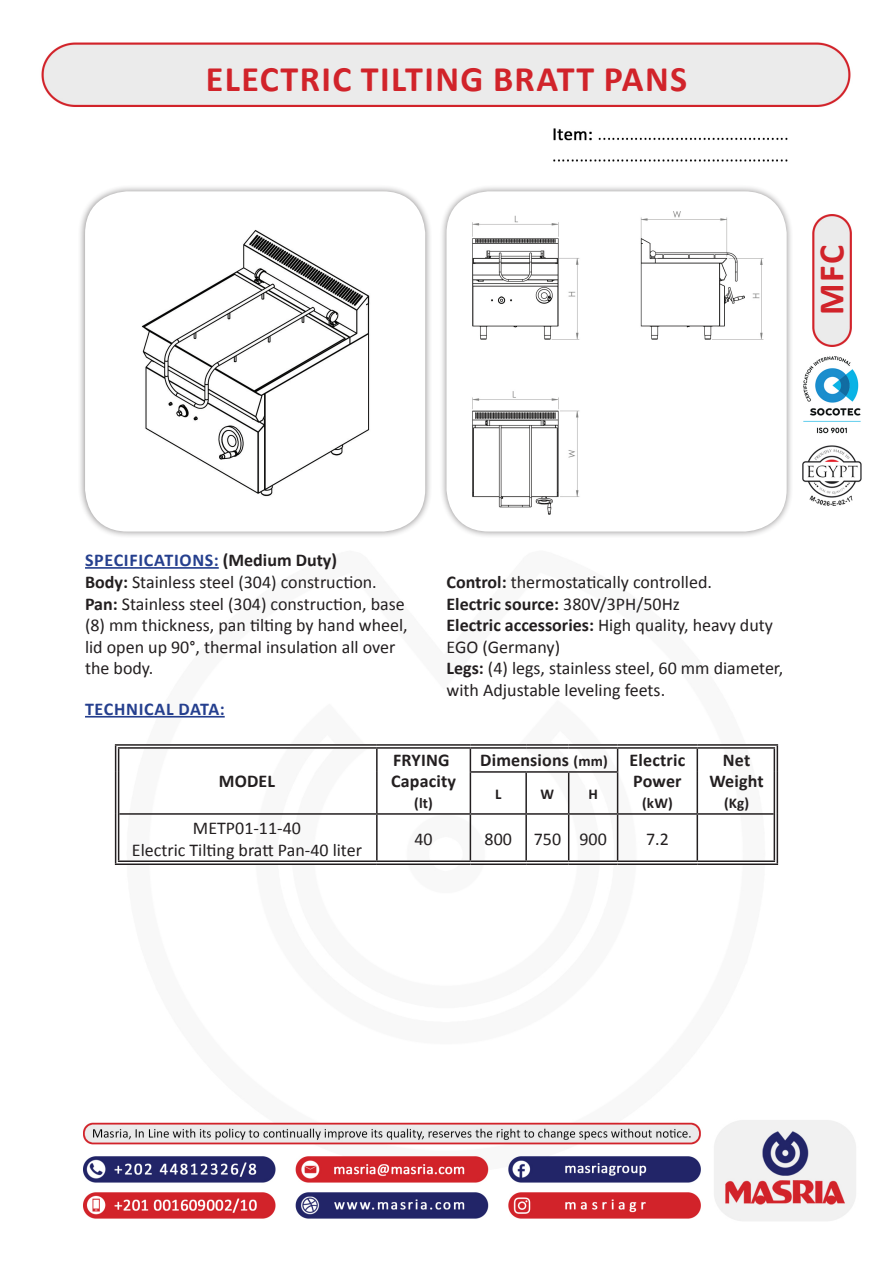
<style>
.page{position:relative;width:893px;height:1263px;background:#fff}
.page>*{position:absolute;margin:0;border:0;box-sizing:border-box;transform-origin:0 0}
.t1{font:700 36px "Calibri";letter-spacing:.04em;color:#d1232a}
.t2{font:18px/21.6px "Calibri";color:#231f20}
.t3{font:700 18px/21px "Calibri";letter-spacing:.01em;color:#231f20;text-align:center}
.t4{font:700 18px "Calibri";letter-spacing:.04em;color:#253f8e}
.t5{font:700 15px "Calibri";color:#231f20}
.s1{color:#231f20}
.s2{font-weight:700}
.s3{font-weight:400}
.s4{font-size:15px}
</style>
<div class="page">
<img style="left:41px;top:42px;width:821px;height:1179px">
<div style="left:78px;top:184px;width:354px;height:355px;background:#231f20;opacity:.5"></div>
<img style="left:85px;top:191px;width:340px;height:340px">
<div style="left:439px;top:184px;width:355px;height:355px;background:#231f20;opacity:.5"></div>
<img style="left:446px;top:191px;width:341px;height:340px">
<hr style="left:85px;top:567px;width:134px;height:2px;background:#253f8e">
<hr style="left:85px;top:716px;width:140px;height:1px;background:#253f8e">
<div style="left:115px;top:744px;width:262px;height:5px;background:#fff"></div>
<div style="left:377px;top:744px;width:93px;height:5px;background:#fff"></div>
<div style="left:470px;top:744px;width:56px;height:5px;background:#fff"></div>
<div style="left:526px;top:744px;width:43px;height:5px;background:#fff"></div>
<div style="left:569px;top:744px;width:49px;height:5px;background:#fff"></div>
<div style="left:618px;top:744px;width:79px;height:5px;background:#fff"></div>
<div style="left:697px;top:744px;width:81px;height:5px;background:#fff"></div>
<svg style="left:116px;top:772px;width:2px;height:42px"></svg>
<svg style="left:775px;top:772px;width:2px;height:42px"></svg>
<svg style="left:116px;top:814px;width:2px;height:46px"></svg>
<svg style="left:775px;top:814px;width:2px;height:46px"></svg>
<div style="left:115px;top:860px;width:262px;height:5px;background:#fff"></div>
<div style="left:377px;top:860px;width:93px;height:5px;background:#fff"></div>
<div style="left:470px;top:860px;width:56px;height:5px;background:#fff"></div>
<div style="left:526px;top:860px;width:43px;height:5px;background:#fff"></div>
<div style="left:569px;top:860px;width:49px;height:5px;background:#fff"></div>
<div style="left:618px;top:860px;width:79px;height:5px;background:#fff"></div>
<div style="left:697px;top:860px;width:81px;height:5px;background:#fff"></div>
<hr style="left:376px;top:749px;width:2px;height:23px;background:#231f20">
<svg style="left:470px;top:749px;width:1px;height:22px"></svg>
<svg style="left:617px;top:749px;width:1px;height:22px"></svg>
<svg style="left:697px;top:749px;width:1px;height:23px"></svg>
<hr style="left:376px;top:772px;width:2px;height:41px;background:#231f20">
<hr style="left:470px;top:771px;width:56px;height:2px;background:#231f20">
<hr style="left:470px;top:773px;width:1px;height:40px;background:#231f20">
<hr style="left:526px;top:771px;width:43px;height:2px;background:#231f20">
<hr style="left:525px;top:773px;width:2px;height:40px;background:#231f20">
<hr style="left:569px;top:771px;width:49px;height:2px;background:#231f20">
<hr style="left:568px;top:773px;width:1px;height:40px;background:#231f20">
<hr style="left:617px;top:773px;width:1px;height:40px;background:#231f20">
<hr style="left:697px;top:772px;width:1px;height:41px;background:#231f20">
<hr style="left:119px;top:813px;width:258px;height:2px;background:#231f20">
<hr style="left:377px;top:813px;width:93px;height:2px;background:#231f20">
<hr style="left:376px;top:815px;width:2px;height:45px;background:#231f20">
<hr style="left:470px;top:813px;width:56px;height:2px;background:#231f20">
<hr style="left:470px;top:815px;width:1px;height:45px;background:#231f20">
<hr style="left:526px;top:813px;width:43px;height:2px;background:#231f20">
<hr style="left:525px;top:815px;width:2px;height:45px;background:#231f20">
<hr style="left:569px;top:813px;width:49px;height:2px;background:#231f20">
<hr style="left:568px;top:815px;width:1px;height:45px;background:#231f20">
<hr style="left:618px;top:813px;width:79px;height:2px;background:#231f20">
<hr style="left:617px;top:815px;width:1px;height:45px;background:#231f20">
<hr style="left:697px;top:813px;width:77px;height:2px;background:#231f20">
<hr style="left:697px;top:815px;width:1px;height:45px;background:#231f20">
<hr style="left:115px;top:744px;width:262px;height:2px;background:#231f20">
<hr style="left:118px;top:747px;width:259px;height:2px;background:#231f20">
<svg style="left:115px;top:746px;width:4px;height:26px"></svg>
<hr style="left:377px;top:744px;width:93px;height:2px;background:#231f20">
<hr style="left:377px;top:747px;width:93px;height:2px;background:#231f20">
<hr style="left:470px;top:744px;width:56px;height:2px;background:#231f20">
<hr style="left:470px;top:747px;width:56px;height:2px;background:#231f20">
<hr style="left:526px;top:744px;width:43px;height:2px;background:#231f20">
<hr style="left:526px;top:747px;width:43px;height:2px;background:#231f20">
<hr style="left:569px;top:744px;width:49px;height:2px;background:#231f20">
<hr style="left:569px;top:747px;width:49px;height:2px;background:#231f20">
<hr style="left:618px;top:744px;width:79px;height:2px;background:#231f20">
<hr style="left:618px;top:747px;width:79px;height:2px;background:#231f20">
<hr style="left:697px;top:744px;width:81px;height:2px;background:#231f20">
<hr style="left:697px;top:747px;width:78px;height:2px;background:#231f20">
<svg style="left:774px;top:746px;width:4px;height:26px"></svg>
<hr style="left:115px;top:772px;width:1px;height:42px;background:#231f20">
<hr style="left:118px;top:772px;width:1px;height:42px;background:#231f20">
<hr style="left:774px;top:772px;width:1px;height:42px;background:#231f20">
<hr style="left:777px;top:772px;width:1px;height:42px;background:#231f20">
<hr style="left:115px;top:814px;width:1px;height:49px;background:#231f20">
<hr style="left:118px;top:814px;width:1px;height:46px;background:#231f20">
<hr style="left:774px;top:814px;width:1px;height:46px;background:#231f20">
<hr style="left:777px;top:814px;width:1px;height:49px;background:#231f20">
<hr style="left:118px;top:860px;width:259px;height:2px;background:#231f20">
<hr style="left:115px;top:863px;width:262px;height:2px;background:#231f20">
<hr style="left:377px;top:860px;width:93px;height:2px;background:#231f20">
<hr style="left:377px;top:863px;width:93px;height:2px;background:#231f20">
<hr style="left:470px;top:860px;width:56px;height:2px;background:#231f20">
<hr style="left:470px;top:863px;width:56px;height:2px;background:#231f20">
<hr style="left:526px;top:860px;width:43px;height:2px;background:#231f20">
<hr style="left:526px;top:863px;width:43px;height:2px;background:#231f20">
<hr style="left:569px;top:860px;width:49px;height:2px;background:#231f20">
<hr style="left:569px;top:863px;width:49px;height:2px;background:#231f20">
<hr style="left:618px;top:860px;width:79px;height:2px;background:#231f20">
<hr style="left:618px;top:863px;width:79px;height:2px;background:#231f20">
<hr style="left:697px;top:860px;width:78px;height:2px;background:#231f20">
<hr style="left:697px;top:863px;width:81px;height:2px;background:#231f20">
<p class="t1" style="left:206px;top:56px;width:483px">ELECTRIC TILTING BRATT PANS</p>
<h1 class="t1" style="left:808px;top:315px;width:71px;rotate:-90deg">MFC</h1>
<p class="t4" style="left:85px;top:549px;width:254px">SPECIFICATIONS: <span class="s1">(Medium Duty)</span></p>
<p class="t2" style="left:85px;top:571px;width:293px"><span class="s2">Body:</span> Stainless steel (304) construction.</p>
<p class="t2" style="left:85px;top:593px;width:324px"><span class="s2">Pan:</span> Stainless steel (304) construction, base (8) mm thickness, pan tilting by hand wheel, lid open up 90°, thermal insulation all over</p>
<p class="t2" style="left:85px;top:658px;width:70px">the body.</p>
<p class="t4" style="left:85px;top:698px;width:141px">TECHNICAL DATA:</p>
<p class="t2" style="left:446px;top:571px;width:267px"><span class="s2">Control:</span> thermostatically controlled.</p>
<p class="t3" style="left:446px;top:593px;width:235px">Electric source: <span class="s3">380V/3PH/50Hz</span></p>
<p class="t2" style="left:446px;top:614px;width:328px"><span class="s2">Electric accessories:</span> High quality, heavy duty<br>EGO (Germany)</p>
<p class="t2" style="left:446px;top:658px;width:338px"><span class="s2">Legs:</span> (4) legs, stainless steel, 60 mm diameter, with Adjustable leveling feets.</p>
<p class="t3" style="left:219px;top:770px;width:58px">MODEL</p>
<p class="t2" style="left:193px;top:817px;width:110px">METP01-11-40</p>
<p class="t2" style="left:132px;top:839px;width:232px">Electric Tilting bratt Pan-40 liter</p>
<p class="t3" style="left:393px;top:749px;width:58px">FRYING</p>
<p class="t3" style="left:391px;top:770px;width:66px">Capacity</p>
<p class="t5" style="left:414px;top:793px;width:20px">(lt)</p>
<p class="t3" style="left:480px;top:749px;width:129px">Dimensions <span class="s4">(mm)</span></p>
<p class="t3" style="left:630px;top:749px;width:57px">Electric</p>
<p class="t3" style="left:633px;top:770px;width:50px">Power</p>
<p class="t5" style="left:642px;top:793px;width:32px">(kW)</p>
<p class="t5" style="left:495px;top:784px;width:8px">L</p>
<p class="t5" style="left:541px;top:784px;width:15px">W</p>
<p class="t5" style="left:588px;top:784px;width:11px">H</p>
<p class="t2" style="left:414px;top:828px;width:20px">40</p>
<p class="t2" style="left:485px;top:828px;width:29px">800</p>
<p class="t2" style="left:534px;top:828px;width:29px">750</p>
<p class="t2" style="left:579px;top:828px;width:29px">900</p>
<p class="t2" style="left:646px;top:828px;width:24px">7.2</p>
<p class="t3" style="left:709px;top:749px;width:56px">Net<br>Weight</p>
<p class="t5" style="left:724px;top:793px;width:27px">(Kg)</p>
</div>
